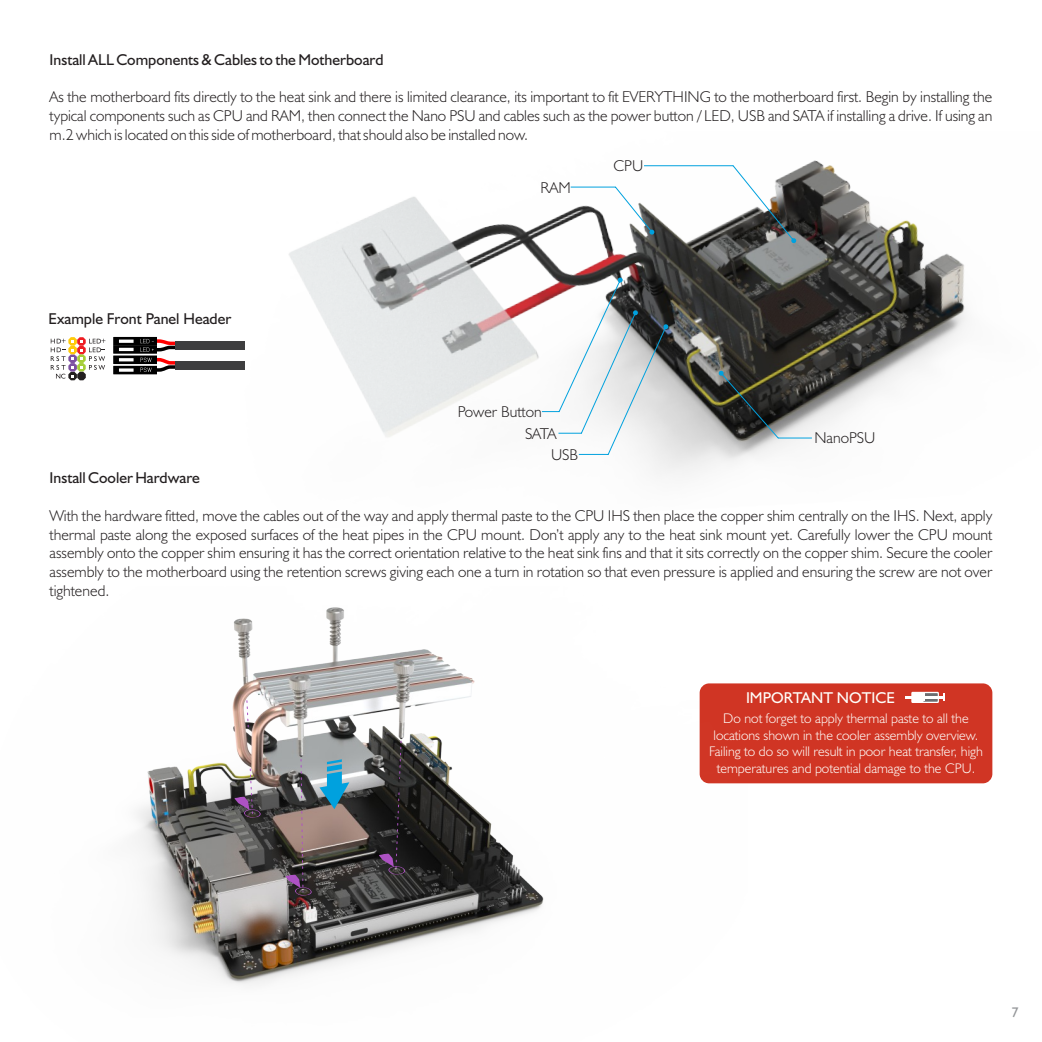
<style>
.page{position:relative;width:1042px;height:1042px;background:#fff}
.page>*{position:absolute;margin:0;border:0;box-sizing:border-box;transform-origin:0 0}
.t1{font:300 15.75px/18.7px "Humanist 521 BT";color:#231f20;text-align:justify}
.t2{font:15.75px "Humanist 521 BT";color:#231f20}
.t3{font:15.75px "Humanist 521 BT";color:#fffefa}
.t4{font:300 14px/16.6px "Humanist 521 BT";color:#fffefa;text-align:center}
.t5{font:14px "Humanist 521 BT";color:#939598}
</style>
<div class="page">
<img style="left:212px;top:160px;width:755px;height:316px">
<svg style="left:571px;top:165px;width:225px;height:78px"></svg>
<svg style="left:542px;top:278px;width:126px;height:177px"></svg>
<svg style="left:719px;top:371px;width:93px;height:67px"></svg>
<div style="left:699px;top:683px;width:293px;height:100px;background:#d03524;border-radius:9px"></div>
<div style="left:911px;top:692px;width:28px;height:11px;background:#fff"></div>
<svg style="left:923px;top:693px;width:22px;height:9px"></svg>
<svg style="left:905px;top:696px;width:6px;height:2px"></svg>
<img style="left:134px;top:607px;width:613px;height:379px">
<svg style="left:376px;top:792px;width:32px;height:83px"></svg>
<svg style="left:246px;top:700px;width:3px;height:31px"></svg>
<svg style="left:399px;top:740px;width:3px;height:39px"></svg>
<svg style="left:51px;top:337px;width:54px;height:43px"></svg>
<div style="left:175px;top:341px;width:70px;height:8px;background:#3e3e3f"></div>
<svg style="left:113px;top:337px;width:66px;height:37px"></svg>
<div style="left:175px;top:361px;width:70px;height:8px;background:#3e3e3f"></div>
<svg style="left:282px;top:758px;width:67px;height:138px"></svg>
<svg style="left:231px;top:768px;width:32px;height:51px"></svg>
<p class="t2" style="left:50px;top:53px;width:335px">Install ALL Components &amp; Cables to the Motherboard</p>
<p class="t1" style="left:50px;top:89px;width:944px">As the motherboard fits directly to the heat sink and there is limited clearance, its important to fit EVERYTHING to the motherboard first. Begin by installing the typical components such as CPU and RAM, then connect the Nano PSU and cables such as the power button / LED, USB and SATA if installing a drive. If using an m.2 which is located on this side of motherboard, that should also be installed now.</p>
<p class="t2" style="left:48px;top:312px;width:184px">Example Front Panel Header</p>
<p class="t1" style="left:540px;top:179px;width:32px">RAM</p>
<p class="t1" style="left:613px;top:158px;width:31px">CPU</p>
<p class="t1" style="left:458px;top:403px;width:85px">Power Button</p>
<p class="t1" style="left:525px;top:425px;width:33px">SATA</p>
<p class="t1" style="left:551px;top:446px;width:29px">USB</p>
<p class="t1" style="left:814px;top:430px;width:62px">NanoPSU</p>
<p class="t2" style="left:50px;top:471px;width:152px">Install Cooler Hardware</p>
<p class="t1" style="left:50px;top:507px;width:944px">With the hardware fitted, move the cables out of the way and apply thermal paste to the CPU IHS then place the copper shim centrally on the IHS. Next, apply thermal paste along the exposed surfaces of the heat pipes in the CPU mount. Don’t apply any to the heat sink mount yet. Carefully lower the CPU mount assembly onto the copper shim ensuring it has the correct orientation relative to the heat sink fins and that it sits correctly on the copper shim. Secure the cooler assembly to the motherboard using the retention screws giving each one a turn in rotation so that even pressure is applied and ensuring the screw are not over tightened.</p>
<p class="t3" style="left:746px;top:691px;width:150px">IMPORTANT NOTICE</p>
<p class="t4" style="left:709px;top:711px;width:275px">Do not forget to apply thermal paste to all the locations shown in the cooler assembly overview.<br>Failing to do so will result in poor heat transfer, high temperatures and potential damage to the CPU.</p>
<p class="t5" style="left:1011px;top:1006px;width:9px">7</p>
</div>
